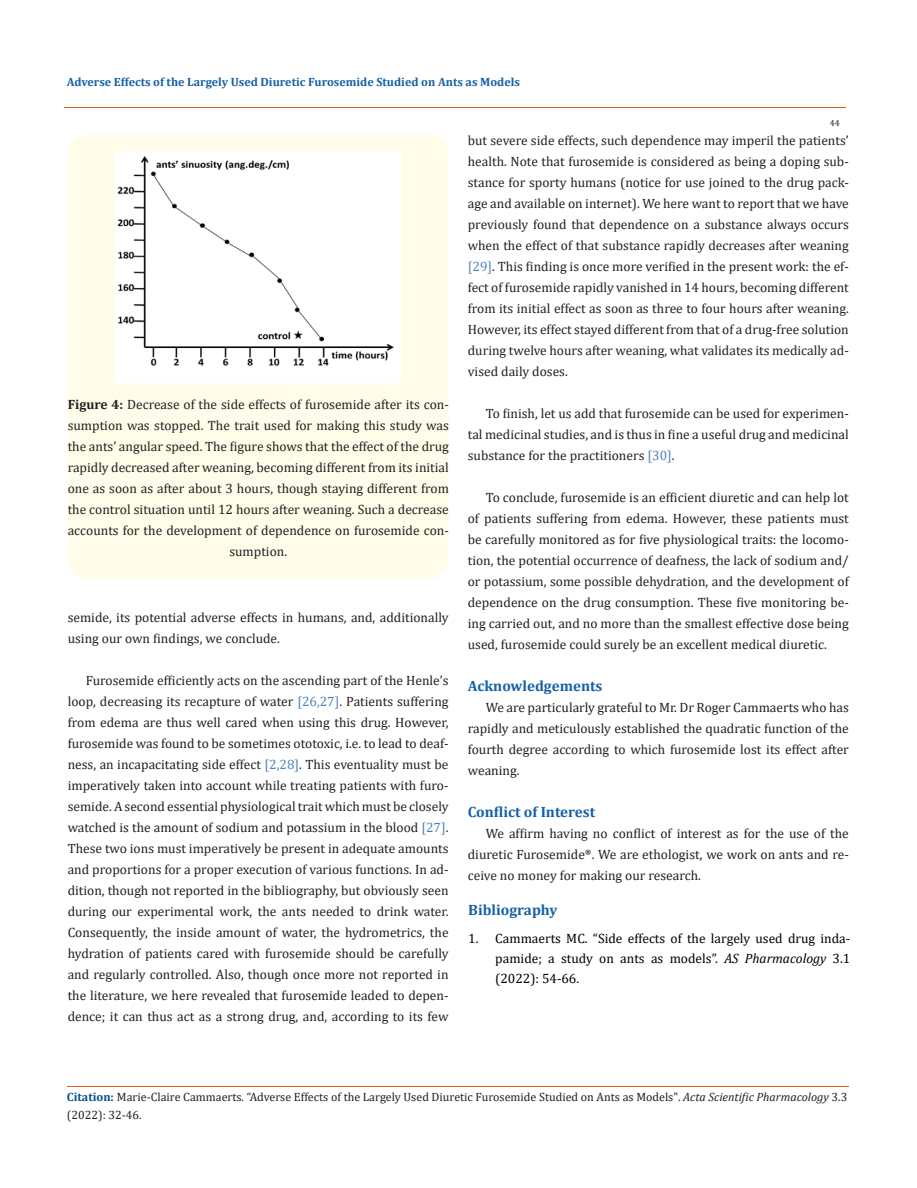
<style>
.page{position:relative;width:917px;height:1188px;background:#fff}
.page>*{position:absolute;margin:0;border:0;box-sizing:border-box;transform-origin:0 0}
.t1{font:700 15px "Cambria";color:#1560a6}
.t2{font:13.5px/21px "Cambria";color:#202124;text-align:justify}
.t3{font:13.5px/21px "Cambria";color:#231f20;text-align:justify}
.t4{font:13.5px/20.2px "Cambria";color:#000;text-align:justify}
.t5{font:12px/18px "Cambria";color:#231f20}
.t6{font:700 12px "Cambria";color:#1560a6}
.t7{font:9px "Cambria";color:#231f20}
.s1{font-weight:700}
.s2{color:#231f20}
.s3{color:#4f81bd}
.s4{font-family:"Calibri"}
.s5{font-style:italic}
.s6{font-weight:700;color:#035089}
</style>
<div class="page">
<div style="left:68px;top:135px;width:380px;height:444px;background:#fffde9;border-radius:18px"></div>
<img style="left:116px;top:151px;width:284px;height:231px">
<hr style="left:64px;top:108px;width:781px;height:1px;background:#e05d1a">
<hr style="left:67px;top:1086px;width:781px;height:1px;background:#e05d1a">
<p class="t6" style="left:67px;top:73px;width:454px">Adverse Effects of the Largely Used Diuretic Furosemide Studied on Ants as Models</p>
<p class="t7" style="left:829px;top:118px;width:11px">44</p>
<p class="t3" style="left:68px;top:393px;width:383px;text-align:center"><span class="s1">Figure 4:</span> Decrease of the side effects of furosemide after its con&shy;sumption was stopped. The trait used for making this study was the ants’ angular speed. The figure shows that the effect of the drug rapidly decreased after weaning, becoming different from its initial one as soon as after about 3 hours, though staying different from the control situation until 12 hours after weaning. Such a decrease accounts for the development of dependence on furosemide con&shy;sumption.</p>
<p class="t3" style="left:68px;top:606px;width:382px">semide, its potential adverse effects in humans, and, additionally using our own findings, we conclude.</p>
<p class="t2" style="left:68px;top:669px;width:382px;text-indent:18px"><span class="s2">Furosemide efficiently acts on the ascending part of the Henle’s loop, decreasing its recapture of water</span> <span class="s3">[26,27]</span><span class="s2">. Patients suffering from edema are thus well cared when using this drug. However, furosemide was found to be sometimes ototoxic, i.e. to lead to deaf&shy;ness,</span> an incapacitating side effect <span class="s3">[2,28]</span><span class="s2">.</span> This eventuality must be imperatively taken into account while treating patients with furo&shy;semide. A second essential physiological trait which must be closely watched is the amount of sodium and potassium in the blood <span class="s3">[27]</span>.<br>These two ions must imperatively be present in adequate amounts and proportions for a proper execution of various functions. In ad&shy;dition, though not reported in the bibliography, but obviously seen during our experimental work, the ants needed to drink water.<br>Consequently, the inside amount of water, the hydrometrics, the hydration of patients cared with furosemide should be carefully and regularly controlled. Also, though once more not reported in the literature, we here revealed that furosemide leaded to depen&shy;dence; it can thus act as a strong drug, and, according to its few</p>
<p class="t2" style="left:468px;top:130px;width:382px">but severe side effects, such dependence may imperil the patients’ health. Note that furosemide is considered as being a doping sub&shy;stance for sporty humans (notice for use joined to the drug pack&shy;age and available on internet). We here want to report that we have previously found that dependence on a substance always occurs when the effect of that substance rapidly decreases after weaning <span class="s3">[29]</span>. This finding is once more verified in the present work: the ef&shy;fect of furosemide rapidly vanished in 14 hours, becoming different from its initial effect as soon as three to four hours after weaning.<br>However, its effect stayed different from that of a drug-free solution during twelve hours after weaning, what validates its medically ad&shy;vised daily doses.</p>
<p class="t2" style="left:468px;top:403px;width:382px;text-indent:18px">To finish, let us add that furosemide can be used for experimen&shy;tal medicinal studies, and is thus in fine a useful drug and medicinal substance for the practitioners <span class="s3">[30]</span>.</p>
<p class="t3" style="left:468px;top:487px;width:382px;text-indent:18px">To conclude, furosemide is an efficient diuretic and can help lot of patients suffering from edema. However, these patients must be carefully monitored as for five physiological traits: the locomo&shy;tion, the potential occurrence of deafness, the lack of sodium and/ or potassium, some possible dehydration, and the development of dependence on the drug consumption. These five monitoring be&shy;ing carried out, and no more than the smallest effective dose being used, furosemide could surely be an excellent medical diuretic.</p>
<p class="t1" style="left:468px;top:676px;width:136px">Acknowledgements</p>
<p class="t3" style="left:468px;top:697px;width:382px;text-indent:18px">We are particularly grateful to Mr. Dr Roger Cammaerts who has rapidly and meticulously established the quadratic function of the fourth degree according to which furosemide lost its effect after weaning.</p>
<p class="t1" style="left:468px;top:802px;width:129px">Conflict of Interest</p>
<p class="t3" style="left:468px;top:823px;width:382px;text-indent:18px">We affirm having no conflict of interest as for the use of the diuretic Furosemide<span class="s4">®</span>. We are ethologist, we work on ants and re&shy;ceive no money for making our research.</p>
<p class="t1" style="left:468px;top:900px;width:91px">Bibliography</p>
<p class="t4" style="left:495px;top:928px;width:356px;text-indent:-27px">1. Cammaerts MC. “Side effects of the largely used drug inda&shy;pamide; a study on ants as models”. <span class="s5">AS Pharmacology</span> 3.1 (2022): 54-66.</p>
<p class="t5" style="left:67px;top:1088px;width:781px"><span class="s6">Citation:</span> Marie-Claire Cammaerts<span class="s5">.</span> “Adverse Effects of the Largely Used Diuretic Furosemide Studied on Ants as Models". <span class="s5">Acta Scientific Pharmacology</span> 3.3 (2022): 32-46.</p>
</div>
